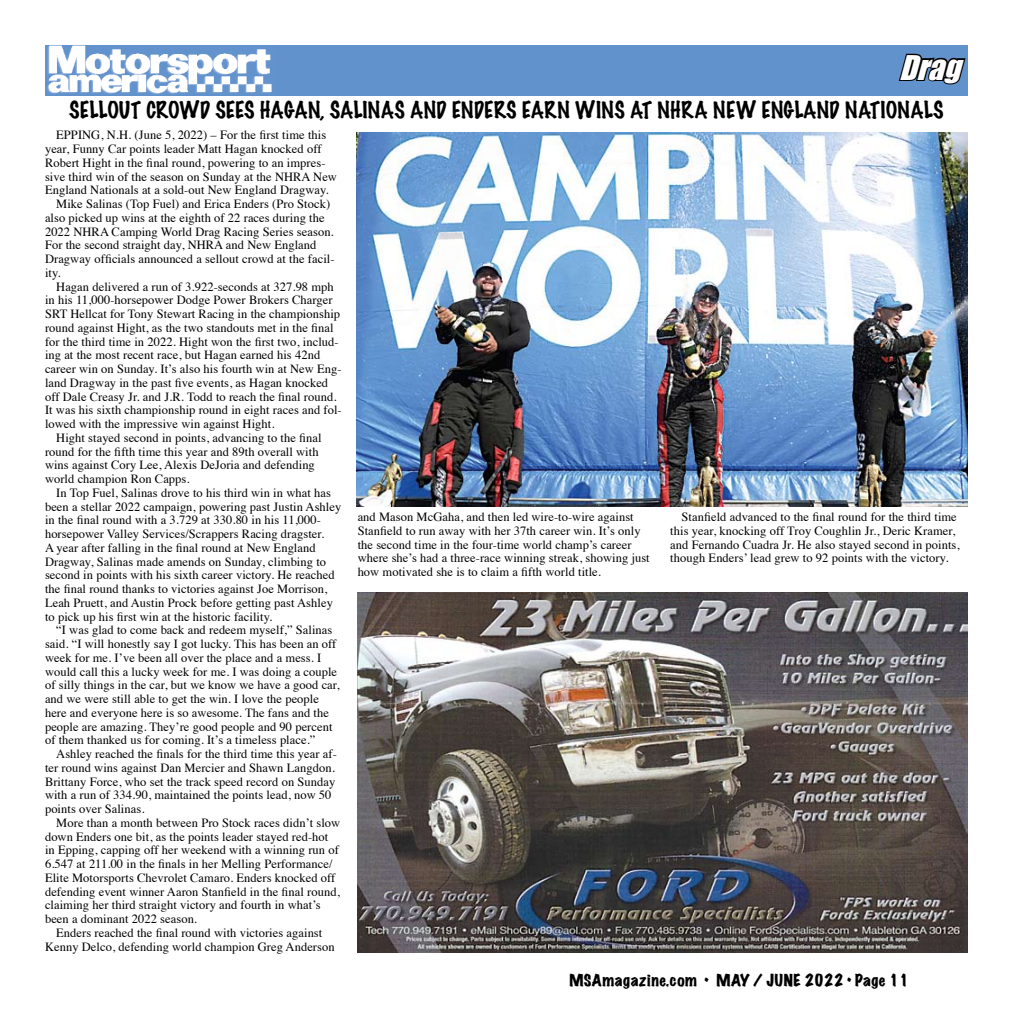
<style>
.page{position:relative;width:1013px;height:1035px;background:#fff}
.page>*{position:absolute;margin:0;border:0;box-sizing:border-box;transform-origin:0 0}
.t1{font:italic 31.25px "Impact";color:#fff}
.t2{font:100 21.25px "Marker Felt";color:#000}
.t3{font:expanded 15px "Marker Felt";letter-spacing:.035em;color:#000}
.t4{font:12.5px/13.8px "Times";letter-spacing:.005em;color:#000}
</style>
<div class="page">
<div style="left:45px;top:45px;width:923px;height:51px;background:#6292cc"></div>
<svg style="left:898px;top:53px;width:68px;height:32px"></svg>
<img style="left:47px;top:45px;width:225px;height:49px">
<img style="left:358px;top:592px;width:609px;height:361px">
<img style="left:356px;top:133px;width:612px;height:373px">
<h1 class="t1" style="left:899px;top:43px;width:74px">Drag</h1>
<h2 class="t2" style="left:69px;top:93px;width:875px">SELLOUT CROWD SEES HAGAN, SALINAS AND ENDERS EARN WINS AT NHRA NEW ENGLAND NATIONALS</h2>
<p class="t4" style="left:56px;top:127px;width:271px">EPPING, N.H. (June 5, 2022) – For the first time this</p>
<p class="t4" style="left:45px;top:141px;width:278px">year, Funny Car points leader Matt Hagan knocked off</p>
<p class="t4" style="left:45px;top:155px;width:282px">Robert Hight in the final round, powering to an impres-</p>
<p class="t4" style="left:45px;top:168px;width:293px">sive third win of the season on Sunday at the NHRA New</p>
<p class="t4" style="left:45px;top:182px;width:285px">England Nationals at a sold-out New England Dragway.</p>
<p class="t4" style="left:56px;top:196px;width:275px">Mike Salinas (Top Fuel) and Erica Enders (Pro Stock)</p>
<p class="t4" style="left:45px;top:210px;width:281px">also picked up wins at the eighth of 22 races during the</p>
<p class="t4" style="left:45px;top:223px;width:290px">2022 NHRA Camping World Drag Racing Series season.</p>
<p class="t4" style="left:45px;top:237px;width:273px">For the second straight day, NHRA and New England</p>
<p class="t4" style="left:45px;top:251px;width:291px">Dragway officials announced a sellout crowd at the facil-</p>
<p class="t4" style="left:45px;top:265px;width:17px">ity.</p>
<p class="t4" style="left:56px;top:278px;width:279px">Hagan delivered a run of 3.922-seconds at 327.98 mph</p>
<p class="t4" style="left:45px;top:292px;width:289px">in his 11,000-horsepower Dodge Power Brokers Charger</p>
<p class="t4" style="left:45px;top:306px;width:297px">SRT Hellcat for Tony Stewart Racing in the championship</p>
<p class="t4" style="left:45px;top:320px;width:290px">round against Hight, as the two standouts met in the final</p>
<p class="t4" style="left:45px;top:333px;width:295px">for the third time in 2022. Hight won the first two, includ-</p>
<p class="t4" style="left:45px;top:347px;width:277px">ing at the most recent race, but Hagan earned his 42nd</p>
<p class="t4" style="left:45px;top:361px;width:298px">career win on Sunday. It’s also his fourth win at New Eng-</p>
<p class="t4" style="left:45px;top:375px;width:285px">land Dragway in the past five events, as Hagan knocked</p>
<p class="t4" style="left:45px;top:388px;width:293px">off Dale Creasy Jr. and J.R. Todd to reach the final round.</p>
<p class="t4" style="left:45px;top:402px;width:298px">It was his sixth championship round in eight races and fol-</p>
<p class="t4" style="left:45px;top:416px;width:231px">lowed with the impressive win against Hight.</p>
<p class="t4" style="left:56px;top:430px;width:267px">Hight stayed second in points, advancing to the final</p>
<p class="t4" style="left:45px;top:443px;width:275px">round for the fifth time this year and 89th overall with</p>
<p class="t4" style="left:45px;top:457px;width:271px">wins against Cory Lee, Alexis DeJoria and defending</p>
<p class="t4" style="left:45px;top:471px;width:146px">world champion Ron Capps.</p>
<p class="t4" style="left:56px;top:485px;width:276px">In Top Fuel, Salinas drove to his third win in what has</p>
<p class="t4" style="left:45px;top:498px;width:298px">been a stellar 2022 campaign, powering past Justin Ashley</p>
<p class="t4" style="left:45px;top:512px;width:277px">in the final round with a 3.729 at 330.80 in his 11,000-</p>
<p class="t4" style="left:45px;top:526px;width:280px">horsepower Valley Services/Scrappers Racing dragster.</p>
<p class="t4" style="left:45px;top:540px;width:272px">A year after falling in the final round at New England</p>
<p class="t4" style="left:45px;top:553px;width:282px">Dragway, Salinas made amends on Sunday, climbing to</p>
<p class="t4" style="left:45px;top:567px;width:291px">second in points with his sixth career victory. He reached</p>
<p class="t4" style="left:45px;top:581px;width:284px">the final round thanks to victories against Joe Morrison,</p>
<p class="t4" style="left:45px;top:595px;width:289px">Leah Pruett, and Austin Prock before getting past Ashley</p>
<p class="t4" style="left:45px;top:608px;width:229px">to pick up his first win at the historic facility.</p>
<p class="t4" style="left:56px;top:622px;width:278px">“I was glad to come back and redeem myself,” Salinas</p>
<p class="t4" style="left:45px;top:636px;width:293px">said. “I will honestly say I got lucky. This has been an off</p>
<p class="t4" style="left:45px;top:650px;width:278px">week for me. I’ve been all over the place and a mess. I</p>
<p class="t4" style="left:45px;top:663px;width:293px">would call this a lucky week for me. I was doing a couple</p>
<p class="t4" style="left:45px;top:677px;width:296px">of silly things in the car, but we know we have a good car,</p>
<p class="t4" style="left:45px;top:691px;width:275px">and we were still able to get the win. I love the people</p>
<p class="t4" style="left:45px;top:705px;width:285px">here and everyone here is so awesome. The fans and the</p>
<p class="t4" style="left:45px;top:718px;width:289px">people are amazing. They’re good people and 90 percent</p>
<p class="t4" style="left:45px;top:732px;width:272px">of them thanked us for coming. It’s a timeless place.”</p>
<p class="t4" style="left:56px;top:746px;width:282px">Ashley reached the finals for the third time this year af-</p>
<p class="t4" style="left:45px;top:760px;width:291px">ter round wins against Dan Mercier and Shawn Langdon.</p>
<p class="t4" style="left:45px;top:773px;width:292px">Brittany Force, who set the track speed record on Sunday</p>
<p class="t4" style="left:45px;top:787px;width:288px">with a run of 334.90, maintained the points lead, now 50</p>
<p class="t4" style="left:45px;top:801px;width:101px">points over Salinas.</p>
<p class="t4" style="left:56px;top:815px;width:285px">More than a month between Pro Stock races didn’t slow</p>
<p class="t4" style="left:45px;top:828px;width:285px">down Enders one bit, as the points leader stayed red-hot</p>
<p class="t4" style="left:45px;top:842px;width:295px">in Epping, capping off her weekend with a winning run of</p>
<p class="t4" style="left:45px;top:856px;width:289px">6.547 at 211.00 in the finals in her Melling Performance/</p>
<p class="t4" style="left:45px;top:870px;width:292px">Elite Motorsports Chevrolet Camaro. Enders knocked off</p>
<p class="t4" style="left:45px;top:883px;width:296px">defending event winner Aaron Stanfield in the final round,</p>
<p class="t4" style="left:45px;top:897px;width:277px">claiming her third straight victory and fourth in what’s</p>
<p class="t4" style="left:45px;top:911px;width:154px">been a dominant 2022 season.</p>
<p class="t4" style="left:56px;top:925px;width:267px">Enders reached the final round with victories against</p>
<p class="t4" style="left:45px;top:938px;width:291px">Kenny Delco, defending world champion Greg Anderson</p>
<p class="t4" style="left:358px;top:509px;width:293px">and Mason McGaha, and then led wire-to-wire against Stanfield to run away with her 37th career win. It’s only the second time in the four-time world champ’s career where she’s had a three-race winning streak, showing just how motivated she is to claim a fifth world title.</p>
<p class="t4" style="left:670px;top:509px;width:291px;text-indent:11px">Stanfield advanced to the final round for the third time this year, knocking off Troy Coughlin Jr., Deric Kramer, and Fernando Cuadra Jr. He also stayed second in points, though Enders’ lead grew to 92 points with the victory.</p>
<p class="t3" style="left:569px;top:968px;width:341px">MSAmagazine.com • MAY / JUNE 2022 • Page 11</p>
</div>
